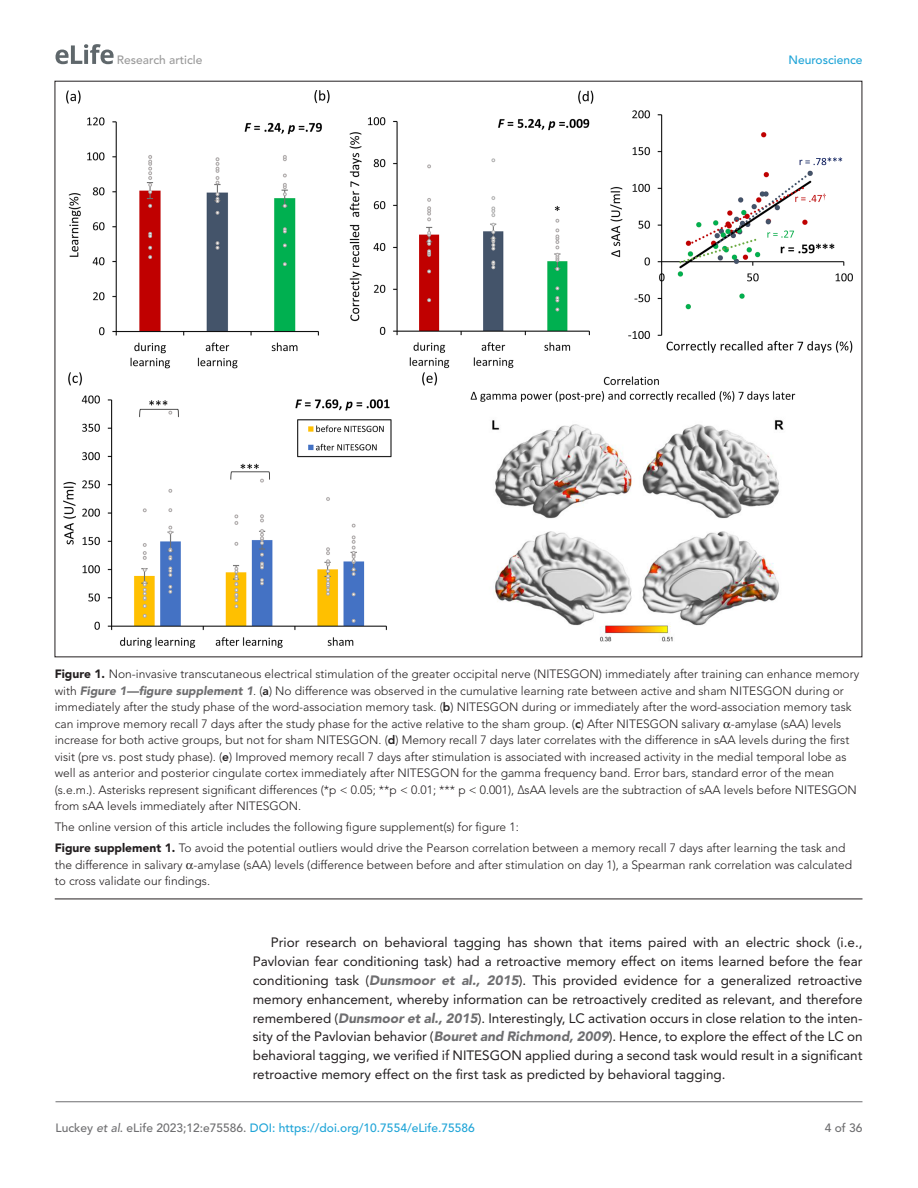
<style>
.page{position:relative;width:918px;height:1188px;background:#fff}
.page>*{position:absolute;margin:0;border:0;box-sizing:border-box;transform-origin:0 0}
.t1{font:13.5px/18.8px "Avenir LT Std";color:#231f20;text-align:justify}
.t2{font:300 12px/16.5px "Avenir LT Std";color:#231f20}
.t3{font:500 12px "Avenir LT Std";color:#1ea4d7}
.t4{font:500 12px "Avenir LT Std";color:#9a9a9a}
.t5{font:500 12px "Avenir LT Std";color:#6e6e70}
.s1{font-weight:900}
.s2{font-weight:900;font-style:italic;color:#6e6e70}
.s3{font-weight:800}
.s4{color:#6e6e70}
.s5{font-style:italic;color:#6e6e70}
</style>
<div class="page">
<svg style="left:56px;top:44px;width:58px;height:20px"></svg>
<hr style="left:56px;top:1101px;width:806px;height:1px;background:#6e6e70">
<hr style="left:55px;top:899px;width:807px;height:1px;background:#231f20">
<img style="left:64px;top:90px;width:789px;height:558px">
<p class="t4" style="left:117px;top:53px;width:87px">Research article</p>
<p class="t3" style="left:788px;top:53px;width:76px">Neuroscience</p>
<p class="t2" style="left:55px;top:666px;width:806px"><span class="s1">Figure 1.</span> Non-invasive transcutaneous electrical stimulation of the greater occipital nerve (NITESGON) immediately after training can enhance memory with <span class="s2">Figure 1—figure supplement 1</span>. (<span class="s3">a</span>) No difference was observed in the cumulative learning rate between active and sham NITESGON during or immediately after the study phase of the word-association memory task. (<span class="s3">b</span>) NITESGON during or immediately after the word-association memory task can improve memory recall 7 days after the study phase for the active relative to the sham group. (<span class="s3">c</span>) After NITESGON salivary -amylase (sAA) levels increase for both active groups, but not for sham NITESGON. (<span class="s3">d</span>) Memory recall 7 days later correlates with the difference in sAA levels during the first visit (pre vs. post study phase). (<span class="s3">e</span>) Improved memory recall 7 days after stimulation is associated with increased activity in the medial temporal lobe as well as anterior and posterior cingulate cortex immediately after NITESGON for the gamma frequency band. Error bars, standard error of the mean (s.e.m.). Asterisks represent significant differences (*p &lt; 0.05; **p &lt; 0.01; *** p &lt; 0.001), ΔsAA levels are the subtraction of sAA levels before NITESGON from sAA levels immediately after NITESGON.</p>
<p class="t2" style="left:55px;top:816px;width:792px;line-height:21px">The online version of this article includes the following figure supplement(s) for figure 1:<br><span class="s1">Figure supplement 1.</span> To avoid the potential outliers would drive the Pearson correlation between a memory recall 7 days after learning the task and</p>
<p class="t2" style="left:55px;top:856px;width:799px">the difference in salivary -amylase (sAA) levels (difference between before and after stimulation on day 1), a Spearman rank correlation was calculated to cross validate our findings.</p>
<p class="t1" style="left:253px;top:933px;width:611px;text-indent:18px">Prior research on behavioral tagging has shown that items paired with an electric shock (i.e., Pavlovian fear conditioning task) had a retroactive memory effect on items learned before the fear conditioning task (<span class="s2">Dunsmoor et al., 2015</span>). This provided evidence for a generalized retroactive memory enhancement, whereby information can be retroactively credited as relevant, and therefore remembered (<span class="s2">Dunsmoor et al., 2015</span>). Interestingly, LC activation occurs in close relation to the inten&shy;sity of the Pavlovian behavior (<span class="s2">Bouret and Richmond, 2009</span>). Hence, to explore the effect of the LC on behavioral tagging, we verified if NITESGON applied during a second task would result in a significant retroactive memory effect on the first task as predicted by behavioral tagging.</p>
<p class="t3" style="left:56px;top:1121px;width:421px"><span class="s4">Luckey</span> <span class="s5">et al</span><span class="s4">. eLife 2023;12:e75586.</span> DOI: https://doi.org/10.7554/eLife.75586</p>
<p class="t5" style="left:825px;top:1121px;width:39px">4 of 36</p>
</div>
